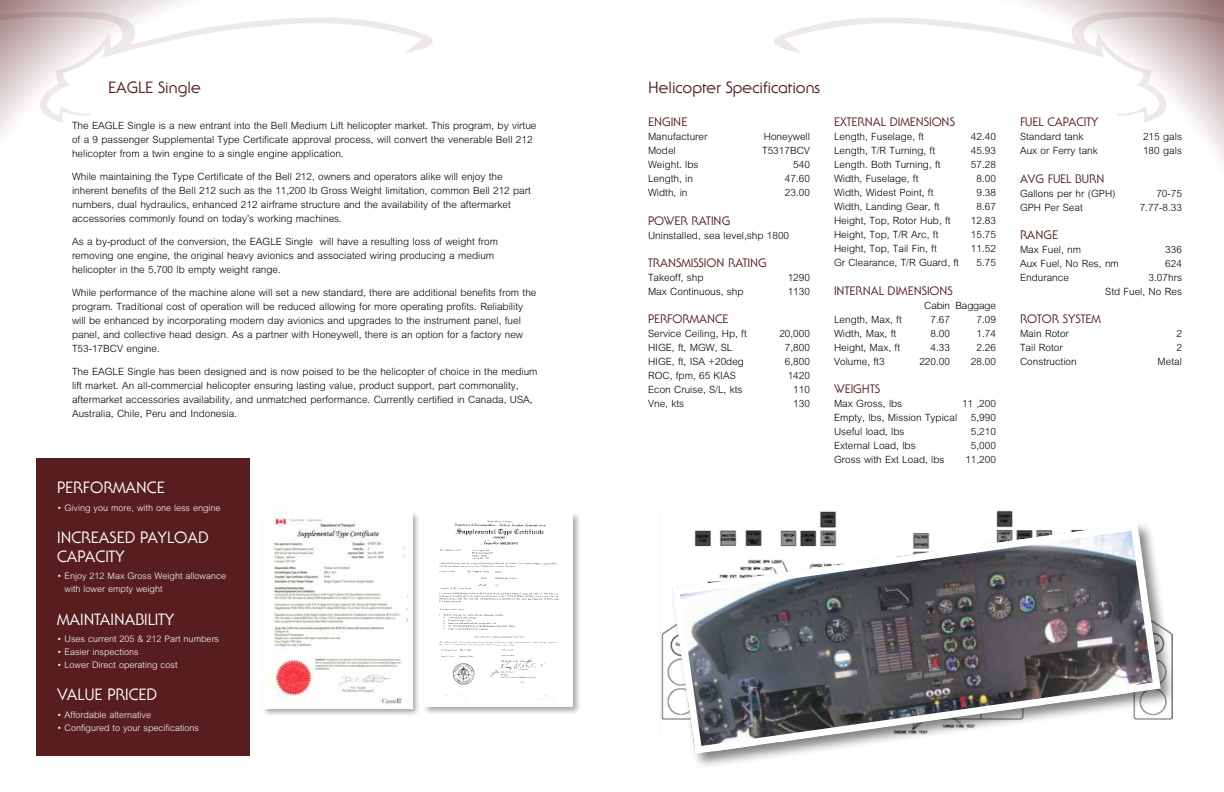
<style>
.page{position:relative;width:1224px;height:792px;background:#fff}
.page>*{position:absolute;margin:0;border:0;box-sizing:border-box;transform-origin:0 0}
.t1{font:16px/19.2px "Serif Gothic";color:#fff}
.t2{font:16px "Serif Gothic";color:#571c1f}
.t3{font:12px "Serif Gothic";color:#571c1f}
.t4{font:300 10px/14px "M Arial";color:#000}
.t5{font:300 10px "M Arial";letter-spacing:-.02em;color:#000}
.t6{font:300 9px/13px "M Arial";color:#fff}
</style>
<div class="page">
<svg style="left:1022px;top:0;width:202px;height:163px"></svg>
<svg style="left:774px;top:11px;width:450px;height:112px"></svg>
<svg style="left:0;top:0;width:185px;height:137px"></svg>
<svg style="left:0;top:11px;width:433px;height:112px"></svg>
<div style="left:36px;top:459px;width:214px;height:297px;background:#571d1f"></div>
<div style="left:261px;top:510px;width:160px;height:207px;background:#000;opacity:.35"></div>
<img style="left:264px;top:512px;width:148px;height:196px">
<div style="left:422px;top:512px;width:160px;height:204px;background:#000;opacity:.35"></div>
<img style="left:424px;top:514px;width:149px;height:193px">
<img style="left:661px;top:510px;width:352px;height:210px">
<div style="left:669px;top:520px;width:508px;height:250px;background:#000;opacity:.5"></div>
<svg style="left:668px;top:519px;width:497px;height:239px"></svg>
<h1 class="t2" style="left:108px;top:78px;width:94px">EAGLE Single</h1>
<p class="t4" style="left:72px;top:118px;width:466px">The EAGLE Single is a new entrant into the Bell Medium Lift helicopter market. This program, by virtue of a 9 passenger Supplemental Type Certificate approval process, will convert the venerable Bell 212 helicopter from a twin engine to a single engine application.</p>
<p class="t4" style="left:72px;top:169px;width:460px">While maintaining the Type Certificate of the Bell 212, owners and operators alike will enjoy the inherent benefits of the Bell 212 such as the 11,200 lb Gross Weight limitation, common Bell 212 part numbers, dual hydraulics, enhanced 212 airframe structure and the availability of the aftermarket accessories commonly found on today’s working machines.</p>
<p class="t4" style="left:72px;top:234px;width:428px">As a by-product of the conversion, the EAGLE Single will have a resulting loss of weight from removing one engine, the original heavy avionics and associated wiring producing a medium helicopter in the 5,700 lb empty weight range.</p>
<p class="t4" style="left:72px;top:285px;width:466px">While performance of the machine alone will set a new standard, there are additional benefits from the program. Traditional cost of operation will be reduced allowing for more operating profits. Reliability will be enhanced by incorporating modern day avionics and upgrades to the instrument panel, fuel panel, and collective head design. As a partner with Honeywell, there is an option for a factory new T53-17BCV engine.</p>
<p class="t4" style="left:72px;top:364px;width:467px">The EAGLE Single has been designed and is now poised to be the helicopter of choice in the medium lift market. An all-commercial helicopter ensuring lasting value, product support, part commonality, aftermarket accessories availability, and unmatched performance. Currently certified in Canada, USA, Australia, Chile, Peru and Indonesia.</p>
<h1 class="t1" style="left:57px;top:478px;width:109px">PERFORMANCE</h1>
<p class="t6" style="left:57px;top:501px;width:165px">• Giving you more, with one less engine</p>
<h1 class="t1" style="left:57px;top:527px;width:153px">INCREASED PAYLOAD<br>CAPACITY</h1>
<p class="t6" style="left:65px;top:570px;width:163px;text-indent:-7px">• Enjoy 212 Max Gross Weight allowance with lower empty weight</p>
<h1 class="t1" style="left:57px;top:609px;width:119px">MAINTAINABILITY</h1>
<p class="t6" style="left:57px;top:632px;width:164px">• Uses current 205 &amp; 212 Part numbers</p>
<p class="t6" style="left:57px;top:645px;width:83px">• Easier inspections</p>
<p class="t6" style="left:57px;top:658px;width:122px">• Lower Direct operating cost</p>
<h1 class="t1" style="left:57px;top:685px;width:101px">VALUE PRICED</h1>
<p class="t6" style="left:57px;top:708px;width:96px">• Affordable alternative</p>
<p class="t6" style="left:57px;top:721px;width:144px">• Configured to your specifications</p>
<h1 class="t2" style="left:648px;top:78px;width:173px">Helicopter Specifications</h1>
<p class="t3" style="left:648px;top:115px;width:41px">ENGINE</p>
<p class="t4" style="left:648px;top:130px;width:61px">Manufacturer</p>
<p class="t4" style="left:764px;top:130px;width:48px">Honeywell</p>
<p class="t4" style="left:648px;top:144px;width:29px">Model</p>
<p class="t4" style="left:762px;top:144px;width:49px">T5317BCV</p>
<p class="t4" style="left:648px;top:158px;width:52px">Weight. lbs</p>
<p class="t4" style="left:793px;top:158px;width:18px">540</p>
<p class="t4" style="left:648px;top:172px;width:47px">Length, in</p>
<p class="t4" style="left:785px;top:172px;width:27px">47.60</p>
<p class="t4" style="left:648px;top:186px;width:41px">Width, in</p>
<p class="t4" style="left:785px;top:186px;width:27px">23.00</p>
<p class="t3" style="left:648px;top:213px;width:84px">POWER RATING</p>
<p class="t4" style="left:648px;top:228px;width:143px">Uninstalled, sea level,shp 1800</p>
<p class="t3" style="left:648px;top:255px;width:120px">TRANSMISSION RATING</p>
<p class="t4" style="left:648px;top:270px;width:57px">Takeoff, shp</p>
<p class="t4" style="left:788px;top:270px;width:24px">1290</p>
<p class="t4" style="left:648px;top:284px;width:97px">Max Continuous, shp</p>
<p class="t4" style="left:788px;top:284px;width:24px">1130</p>
<p class="t3" style="left:648px;top:312px;width:82px">PERFORMANCE</p>
<p class="t4" style="left:648px;top:327px;width:100px">Service Ceiling, Hp, ft</p>
<p class="t4" style="left:779px;top:327px;width:32px">20,000</p>
<p class="t4" style="left:648px;top:341px;width:86px">HIGE, ft, MGW, SL</p>
<p class="t4" style="left:785px;top:341px;width:27px">7,800</p>
<p class="t4" style="left:648px;top:355px;width:98px">HIGE, ft, ISA +20deg</p>
<p class="t4" style="left:785px;top:355px;width:27px">6,800</p>
<p class="t4" style="left:648px;top:369px;width:89px">ROC, fpm, 65 KIAS</p>
<p class="t4" style="left:788px;top:369px;width:24px">1420</p>
<p class="t4" style="left:648px;top:383px;width:96px">Econ Cruise, S/L, kts</p>
<p class="t4" style="left:793px;top:383px;width:18px">110</p>
<p class="t4" style="left:648px;top:397px;width:38px">Vne, kts</p>
<p class="t4" style="left:793px;top:397px;width:18px">130</p>
<p class="t3" style="left:834px;top:115px;width:122px">EXTERNAL DIMENSIONS</p>
<p class="t4" style="left:834px;top:130px;width:92px">Length, Fuselage, ft</p>
<p class="t4" style="left:971px;top:130px;width:27px">42.40</p>
<p class="t4" style="left:834px;top:144px;width:103px">Length, T/R Turning, ft</p>
<p class="t4" style="left:971px;top:144px;width:27px">45.93</p>
<p class="t4" style="left:834px;top:158px;width:108px">Length. Both Turning, ft</p>
<p class="t4" style="left:971px;top:158px;width:27px">57.28</p>
<p class="t4" style="left:834px;top:172px;width:86px">Width, Fuselage, ft</p>
<p class="t4" style="left:977px;top:172px;width:21px">8.00</p>
<p class="t4" style="left:834px;top:186px;width:101px">Width, Widest Point, ft</p>
<p class="t4" style="left:977px;top:186px;width:21px">9.38</p>
<p class="t4" style="left:834px;top:200px;width:107px">Width, Landing Gear, ft</p>
<p class="t4" style="left:977px;top:200px;width:21px">8.67</p>
<p class="t4" style="left:834px;top:214px;width:118px">Height, Top, Rotor Hub, ft</p>
<p class="t4" style="left:971px;top:214px;width:27px">12.83</p>
<p class="t4" style="left:834px;top:228px;width:106px">Height, Top, T/R Arc, ft</p>
<p class="t4" style="left:971px;top:228px;width:27px">15.75</p>
<p class="t4" style="left:834px;top:242px;width:104px">Height, Top, Tail Fin, ft</p>
<p class="t4" style="left:971px;top:242px;width:27px">11.52</p>
<p class="t4" style="left:834px;top:256px;width:127px">Gr Clearance, T/R Guard, ft</p>
<p class="t4" style="left:977px;top:256px;width:21px">5.75</p>
<p class="t3" style="left:834px;top:283px;width:120px">INTERNAL DIMENSIONS</p>
<p class="t5" style="left:924px;top:299px;width:73px">Cabin Baggage</p>
<p class="t4" style="left:834px;top:312px;width:69px">Length, Max, ft</p>
<p class="t4" style="left:931px;top:312px;width:21px">7.67</p>
<p class="t4" style="left:977px;top:312px;width:21px">7.09</p>
<p class="t4" style="left:834px;top:326px;width:64px">Width, Max, ft</p>
<p class="t4" style="left:931px;top:326px;width:21px">8.00</p>
<p class="t4" style="left:977px;top:326px;width:21px">1.74</p>
<p class="t4" style="left:834px;top:340px;width:68px">Height, Max, ft</p>
<p class="t4" style="left:931px;top:340px;width:21px">4.33</p>
<p class="t4" style="left:977px;top:340px;width:21px">2.26</p>
<p class="t4" style="left:834px;top:354px;width:52px">Volume, ft3</p>
<p class="t4" style="left:919px;top:354px;width:32px">220.00</p>
<p class="t4" style="left:971px;top:354px;width:27px">28.00</p>
<p class="t3" style="left:834px;top:381px;width:47px">WEIGHTS</p>
<p class="t4" style="left:834px;top:396px;width:70px">Max Gross, lbs</p>
<p class="t4" style="left:962px;top:396px;width:35px">11 ,200</p>
<p class="t4" style="left:834px;top:410px;width:125px">Empty, lbs, Mission Typical</p>
<p class="t4" style="left:971px;top:410px;width:27px">5,990</p>
<p class="t4" style="left:834px;top:424px;width:72px">Useful load, lbs</p>
<p class="t4" style="left:971px;top:424px;width:27px">5,210</p>
<p class="t4" style="left:834px;top:438px;width:83px">External Load, lbs</p>
<p class="t4" style="left:971px;top:438px;width:27px">5,000</p>
<p class="t4" style="left:834px;top:452px;width:112px">Gross with Ext Load, lbs</p>
<p class="t4" style="left:965px;top:452px;width:32px">11,200</p>
<p class="t3" style="left:1020px;top:115px;width:80px">FUEL CAPACITY</p>
<p class="t4" style="left:1020px;top:130px;width:65px">Standard tank</p>
<p class="t4" style="left:1143px;top:130px;width:40px">215 gals</p>
<p class="t4" style="left:1020px;top:144px;width:79px">Aux or Ferry tank</p>
<p class="t4" style="left:1143px;top:144px;width:40px">180 gals</p>
<p class="t3" style="left:1020px;top:171px;width:86px">AVG FUEL BURN</p>
<p class="t4" style="left:1020px;top:186px;width:97px">Gallons per hr (GPH)</p>
<p class="t4" style="left:1156px;top:186px;width:27px">70-75</p>
<p class="t4" style="left:1020px;top:200px;width:64px">GPH Per Seat</p>
<p class="t4" style="left:1140px;top:200px;width:44px">7.77-8.33</p>
<p class="t3" style="left:1020px;top:227px;width:40px">RANGE</p>
<p class="t4" style="left:1020px;top:242px;width:63px">Max Fuel, nm</p>
<p class="t4" style="left:1165px;top:242px;width:18px">336</p>
<p class="t4" style="left:1020px;top:256px;width:100px">Aux Fuel, No Res, nm</p>
<p class="t4" style="left:1165px;top:256px;width:18px">624</p>
<p class="t4" style="left:1020px;top:270px;width:50px">Endurance</p>
<p class="t4" style="left:1105px;top:270px;width:78px;text-align:right">3.07hrs<br>Std Fuel, No Res</p>
<p class="t3" style="left:1020px;top:312px;width:82px">ROTOR SYSTEM</p>
<p class="t4" style="left:1020px;top:327px;width:50px">Main Rotor</p>
<p class="t4" style="left:1176px;top:327px;width:7px">2</p>
<p class="t4" style="left:1020px;top:341px;width:44px">Tail Rotor</p>
<p class="t4" style="left:1176px;top:341px;width:7px">2</p>
<p class="t4" style="left:1020px;top:355px;width:58px">Construction</p>
<p class="t4" style="left:1158px;top:355px;width:26px">Metal</p>
</div>
